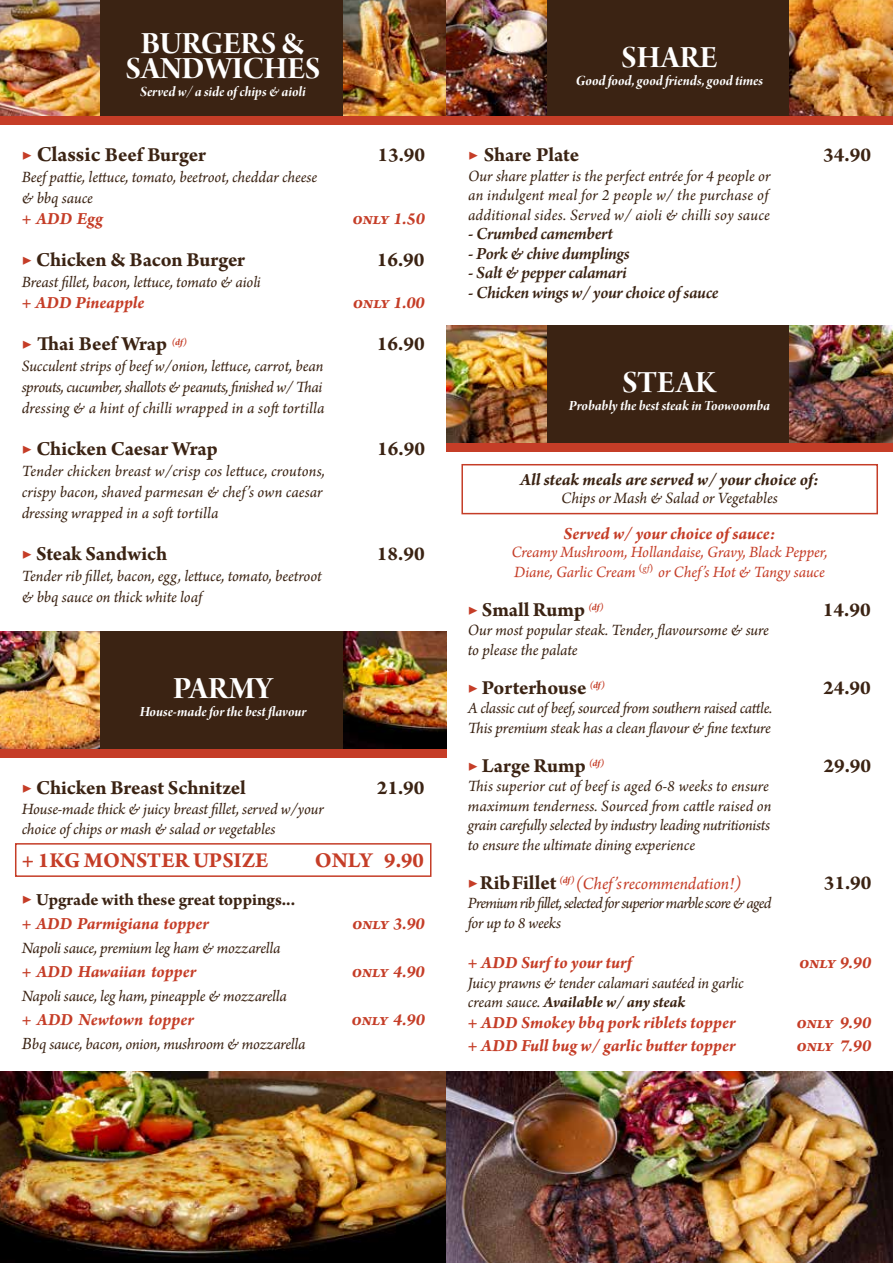
<style>
.page{position:relative;width:893px;height:1263px;background:#fff}
.page>*{position:absolute;margin:0;border:0;box-sizing:border-box;transform-origin:0 0}
.t1{font:33px/25.5px "Arno Pro Bold Display";color:#fff;text-align:center}
.t2{font:700 22.5px "Arno Pro";color:#c53d27}
.t3{font:700 21px "Arno Pro";color:#3b2313}
.t4{font:italic 700 18px "Arno Pro";letter-spacing:-.005em;color:#c53d27}
.t5{font:italic 600 18px "Arno Pro";letter-spacing:-.02em;color:#3b2313}
.t6{font:700 18px/24px "Arno Pro";color:#3b2313}
.t7{font:italic 700 18px "Arno Pro";letter-spacing:-.005em;color:#3b2313}
.t8{font:italic 18px "Arno Pro";letter-spacing:-.005em;color:#c53d27}
.t9{font:italic 16.5px/19.5px "Arno Pro";letter-spacing:-.005em;color:#3b2313}
.t10{font:italic 16.5px/19.5px "Arno Pro";letter-spacing:-.005em;color:#c53d27}
.t11{font:italic 16.5px/19.5px "Arno Pro";letter-spacing:-.04em;color:#3b2313}
.t12{font:15px "Arno Pro Bold Italic Display";letter-spacing:-.005em;color:#fff}
.s1{font-size:22.5px;color:#c53d27}
.s2{font-size:22.5px}
.s3{font-style:italic;color:#c53d27}
.s4{font-size:18px}
.s5{font-weight:700;font-style:normal;font-size:22.5px}
.s6{font-weight:700;font-style:normal;font-size:21px;color:#3b2313}
.s7{font-weight:700}
</style>
<div class="page">
<div style="left:0;top:0;width:446px;height:119px;background:#3b2313"></div>
<img style="left:0;top:0;width:100px;height:116px">
<img style="left:343px;top:0;width:103px;height:116px">
<div style="left:0;top:116px;width:446px;height:9px;background:#c53d27"></div>
<div style="left:0;top:631px;width:446px;height:121px;background:#3b2313"></div>
<img style="left:0;top:631px;width:100px;height:118px">
<img style="left:343px;top:631px;width:103px;height:118px">
<div style="left:0;top:749px;width:446px;height:8px;background:#c53d27"></div>
<div style="left:15px;top:843px;width:416px;height:34px;border:2px solid #c53d27"></div>
<img style="left:0;top:1071px;width:893px;height:192px">
<div style="left:446px;top:325px;width:447px;height:121px;background:#3b2313"></div>
<img style="left:446px;top:325px;width:100px;height:118px">
<img style="left:790px;top:325px;width:103px;height:118px">
<div style="left:446px;top:443px;width:447px;height:9px;background:#c53d27"></div>
<div style="left:461px;top:464px;width:417px;height:50px;border:2px solid #c53d27"></div>
<div style="left:446px;top:0;width:447px;height:121px;background:#3b2313"></div>
<img style="left:446px;top:0;width:100px;height:116px">
<img style="left:790px;top:0;width:103px;height:116px">
<div style="left:446px;top:116px;width:447px;height:9px;background:#c53d27"></div>
<h1 class="t1" style="left:126px;top:32px;width:196px">BURGERS &amp;<br>SANDWICHES</h1>
<p class="t12" style="left:140px;top:83px;width:167px">Served w/ a side of chips &amp; aioli</p>
<p class="t3" style="left:22px;top:143px;width:186px"><span class="s1">▶</span> <span class="s2">Classic</span> Beef Burger</p>
<p class="t3" style="left:377px;top:143px;width:49px">13.90</p>
<p class="t9" style="left:22px;top:168px;width:297px;line-height:21px">Beef pattie, lettuce, tomato, beetroot, cheddar cheese &amp; bbq sauce</p>
<p class="t4" style="left:22px;top:208px;width:83px">+ ADD Egg</p>
<p class="t4" style="left:352px;top:208px;width:74px">only 1.50</p>
<p class="t3" style="left:22px;top:248px;width:225px"><span class="s1">▶</span> Chicken &amp; Bacon Burger</p>
<p class="t3" style="left:377px;top:248px;width:49px">16.90</p>
<p class="t9" style="left:22px;top:273px;width:241px">Breast fillet, bacon, lettuce, tomato &amp; aioli</p>
<p class="t4" style="left:22px;top:292px;width:124px">+ ADD Pineapple</p>
<p class="t4" style="left:353px;top:292px;width:73px">only 1.00</p>
<p class="t3" style="left:22px;top:332px;width:167px"><span class="s1">▶</span> Thai Beef Wrap <sup>(df)</sup></p>
<p class="t3" style="left:377px;top:332px;width:49px">16.90</p>
<p class="t9" style="left:22px;top:357px;width:304px;line-height:21px">Succulent strips of beef w/onion, lettuce, carrot, bean sprouts, cucumber, shallots &amp; peanuts, finished w/ Thai dressing &amp; a hint of chilli wrapped in a soft tortilla</p>
<p class="t3" style="left:22px;top:437px;width:197px"><span class="s1">▶</span> Chicken Caesar Wrap</p>
<p class="t3" style="left:377px;top:437px;width:49px">16.90</p>
<p class="t9" style="left:22px;top:462px;width:305px;line-height:21px">Tender chicken breast w/crisp cos lettuce, croutons, crispy bacon, shaved parmesan &amp; chef’s own caesar dressing wrapped in a soft tortilla</p>
<p class="t3" style="left:22px;top:542px;width:147px"><span class="s1">▶</span> Steak Sandwich</p>
<p class="t3" style="left:377px;top:542px;width:49px">18.90</p>
<p class="t9" style="left:22px;top:567px;width:302px;line-height:21px">Tender rib fillet, bacon, egg, lettuce, tomato, beetroot &amp; bbq sauce on thick white loaf</p>
<h1 class="t1" style="left:173px;top:677px;width:101px">PARMY</h1>
<p class="t12" style="left:140px;top:703px;width:168px">House-made for the best flavour</p>
<p class="t3" style="left:22px;top:775px;width:226px"><span class="s1">▶</span> Chicken Breast Schnitzel</p>
<p class="t3" style="left:377px;top:775px;width:49px">21.90</p>
<p class="t9" style="left:22px;top:800px;width:304px;line-height:20.4px">House-made thick &amp; juicy breast fillet, served w/your choice of chips or mash &amp; salad or vegetables</p>
<h2 class="t2" style="left:22px;top:848px;width:248px">+ 1KG MONSTER UPSIZE</h2>
<h2 class="t2" style="left:315px;top:848px;width:111px">ONLY 9.90</h2>
<p class="t6" style="left:22px;top:888px;width:275px"><span class="s1">▶</span> Upgrade with these great toppings... <span class="s3">+ ADD Parmigiana topper</span></p>
<p class="t4" style="left:352px;top:913px;width:74px">only 3.90</p>
<p class="t9" style="left:22px;top:939px;width:260px">Napoli sauce, premium leg ham &amp; mozzarella</p>
<p class="t4" style="left:22px;top:961px;width:176px">+ ADD Hawaiian topper</p>
<p class="t4" style="left:352px;top:961px;width:74px">only 4.90</p>
<p class="t9" style="left:22px;top:987px;width:267px">Napoli sauce, leg ham, pineapple &amp; mozzarella</p>
<p class="t4" style="left:22px;top:1009px;width:174px">+ ADD Newtown topper</p>
<p class="t4" style="left:351px;top:1009px;width:75px">only 4.90</p>
<p class="t9" style="left:22px;top:1035px;width:285px"><span class="s4">B</span>bq sauce, bacon, onion, mushroom &amp; mozzarella</p>
<h1 class="t1" style="left:622px;top:46px;width:97px">SHARE</h1>
<p class="t12" style="left:576px;top:72px;width:189px">Good food, good friends, good times</p>
<p class="t3" style="left:468px;top:143px;width:112px"><span class="s1">▶</span> Share Plate</p>
<p class="t3" style="left:823px;top:143px;width:49px">34.90</p>
<p class="t9" style="left:468px;top:167px;width:304px">Our share platter is the perfect entrée for 4 people or an indulgent meal for 2 people w/ the purchase of additional sides. Served w/ aioli &amp; chilli soy sauce</p>
<p class="t5" style="left:468px;top:223px;width:146px">- Crumbed camembert</p>
<p class="t5" style="left:468px;top:243px;width:163px">- Pork &amp; chive dumplings</p>
<p class="t5" style="left:468px;top:262px;width:160px">- Salt &amp; pepper calamari</p>
<p class="t5" style="left:468px;top:282px;width:252px">- Chicken wings w/ your choice of sauce</p>
<h1 class="t1" style="left:623px;top:372px;width:95px">STEAK</h1>
<p class="t12" style="left:569px;top:397px;width:203px">Probably the best steak in Toowoomba</p>
<p class="t7" style="left:520px;top:469px;width:300px">All steak meals are served w/ your choice of:</p>
<p class="t9" style="left:561px;top:490px;width:218px">Chips or Mash &amp; Salad or Vegetables</p>
<p class="t4" style="left:564px;top:523px;width:213px">Served w/ your choice of sauce:</p>
<p class="t10" style="left:511px;top:544px;width:318px">Creamy Mushroom, Hollandaise, Gravy, Black Pepper,<br>Diane, Garlic Cream <sup>(</sup><sup>gf</sup><sup>)</sup> or Chef’s Hot &amp; Tangy sauce</p>
<p class="t3" style="left:468px;top:597px;width:137px"><span class="s1">▶</span> Small Rump <sup>(df)</sup></p>
<p class="t3" style="left:823px;top:597px;width:49px">14.90</p>
<p class="t9" style="left:468px;top:622px;width:303px">Our most popular steak. Tender, flavoursome &amp; sure to please the palate</p>
<p class="t3" style="left:468px;top:675px;width:139px"><span class="s1">▶</span> Porterhouse <sup>(df)</sup></p>
<p class="t3" style="left:823px;top:675px;width:49px">24.90</p>
<p class="t9" style="left:468px;top:700px;width:306px">A classic cut of beef, sourced from southern raised cattle.<br>This premium steak has a clean flavour &amp; fine texture</p>
<p class="t3" style="left:468px;top:753px;width:138px"><span class="s1">▶</span> Large Rump <sup>(df)</sup></p>
<p class="t3" style="left:823px;top:753px;width:49px">29.90</p>
<p class="t9" style="left:468px;top:778px;width:305px">This superior cut of beef is aged 6-8 weeks to ensure maximum tenderness. Sourced from cattle raised on grain carefully selected by industry leading nutritionists to ensure the ultimate dining experience</p>
<p class="t8" style="left:468px;top:873px;width:275px"><span class="s5">▶</span> <span class="s6">Rib Fillet</span> <sup>(df)</sup> (Chef’s recommendation!)</p>
<p class="t3" style="left:824px;top:870px;width:49px">31.90</p>
<p class="t11" style="left:468px;top:895px;width:305px">Premium rib fillet, selected for superior marble score &amp; aged for up to 8 weeks</p>
<p class="t4" style="left:468px;top:952px;width:27px">+ add</p>
<p class="t4" style="left:521px;top:952px;width:112px">Surf to your turf</p>
<p class="t4" style="left:799px;top:952px;width:74px">only 9.90</p>
<p class="t9" style="left:468px;top:974px;width:277px">Juicy prawns &amp; tender calamari sautéed in garlic cream sauce. <span class="s7">Available w/ any steak</span></p>
<p class="t4" style="left:468px;top:1012px;width:27px">+ add</p>
<p class="t4" style="left:521px;top:1012px;width:216px">Smokey bbq pork riblets topper</p>
<p class="t4" style="left:796px;top:1012px;width:76px">only 9.90</p>
<p class="t4" style="left:468px;top:1035px;width:27px">+ add</p>
<p class="t4" style="left:521px;top:1035px;width:216px">Full bug w/ garlic butter topper</p>
<p class="t4" style="left:796px;top:1035px;width:76px">only 7.90</p>
</div>
